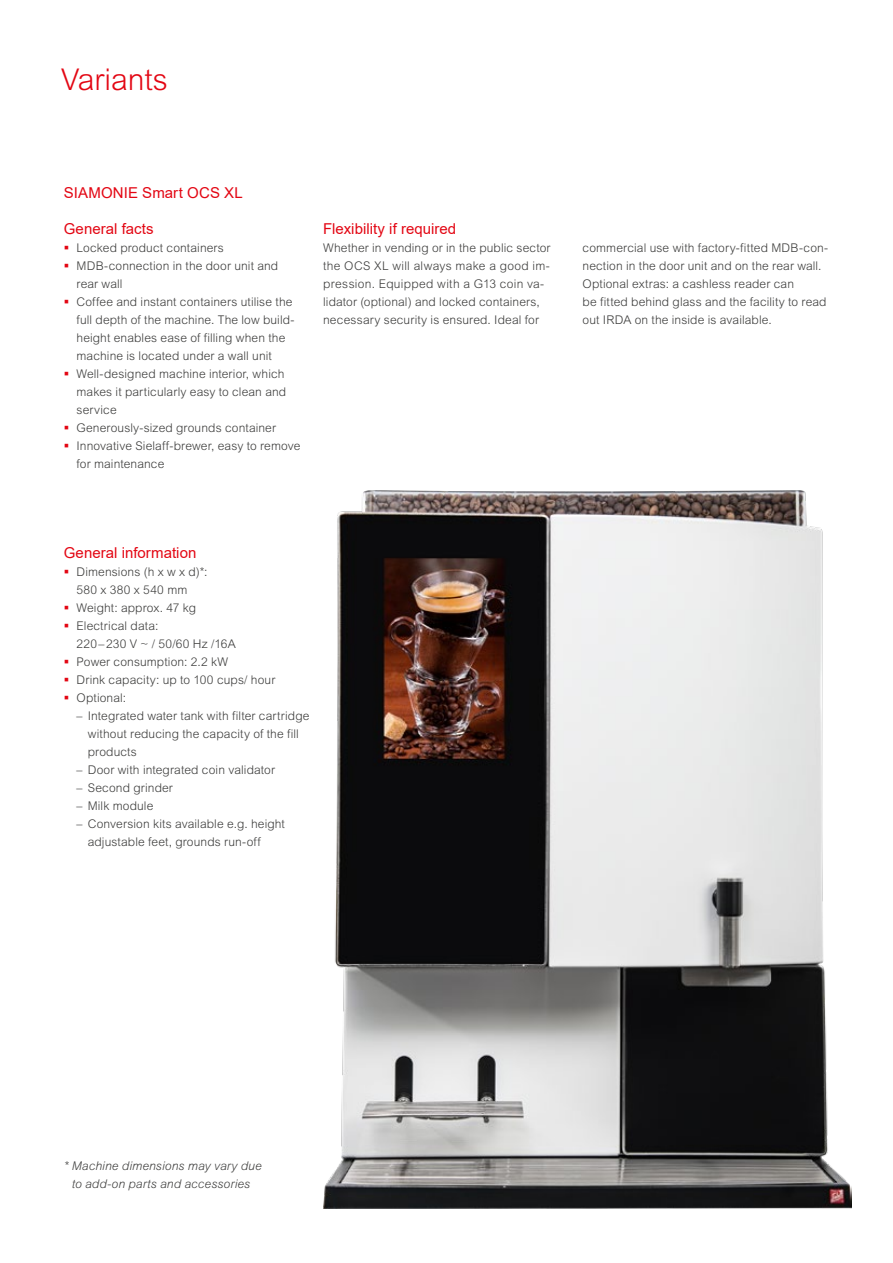
<style>
.page{position:relative;width:893px;height:1263px;background:#fff}
.page>*{position:absolute;margin:0;border:0;box-sizing:border-box;transform-origin:0 0}
.t1{font:300 30px "Arial MT Pro";color:#e30613}
.t2{font:15px "Arial";letter-spacing:.005em;color:#e30613}
.t3{font:300 12px/18px "Arial MT Pro";letter-spacing:.01em;color:#3c3c3b}
.t4{font:italic 300 12px/18px "Arial MT Pro";letter-spacing:.01em;color:#3c3c3b;text-align:center}
</style>
<div class="page">
<img style="left:323px;top:490px;width:528px;height:719px">
<h1 class="t1" style="left:61px;top:61px;width:108px">Variants</h1>
<p class="t2" style="left:64px;top:182px;width:181px">SIAMONIE Smart OCS XL</p>
<p class="t2" style="left:64px;top:218px;width:91px">General facts</p>
<p class="t3" style="left:77px;top:239px;width:226px">Locked product containers<br>MDB-connection in the door unit and rear wall<br>Coffee and instant containers utilise the full depth of the machine. The low build&shy;height enables ease of filling when the machine is located under a wall unit<br>Well-designed machine interior, which makes it particularly easy to clean and service<br>Generously-sized grounds container<br>Innovative Sielaff-brewer, easy to remove for maintenance</p>
<p class="t2" style="left:323px;top:218px;width:135px">Flexibility if required</p>
<p class="t3" style="left:323px;top:239px;width:229px">Whether in vending or in the public sector the OCS XL will always make a good im&shy;pression. Equipped with a G13 coin va&shy;lidator (optional) and locked containers, necessary security is ensured. Ideal for</p>
<p class="t2" style="left:64px;top:542px;width:134px">General information</p>
<p class="t3" style="left:77px;top:563px;width:200px">Dimensions (h x w x d)*:<br>580 x 380 x 540 mm<br>Weight: approx. 47 kg<br>Electrical data:<br>220–230 V ~ / 50/60 Hz /16A<br>Power consumption: 2.2 kW<br>Drink capacity: up to 100 cups/ hour<br>Optional:</p>
<p class="t3" style="left:88px;top:707px;width:223px;text-indent:-11px">– Integrated water tank with filter cartridge without reducing the capacity of the fill products</p>
<p class="t3" style="left:77px;top:761px;width:200px">– Door with integrated coin validator</p>
<p class="t3" style="left:77px;top:779px;width:98px">– Second grinder</p>
<p class="t3" style="left:77px;top:797px;width:78px">– Milk module</p>
<p class="t3" style="left:88px;top:815px;width:199px;text-indent:-11px">– Conversion kits available e.g. height adjustable feet, grounds run-off</p>
<p class="t3" style="left:583px;top:239px;width:247px">commercial use with factory-fitted MDB-con&shy;nection in the door unit and on the rear wall.<br>Optional extras: a cashless reader can<br>be fitted behind glass and the facility to read out IRDA on the inside is available.</p>
<p class="t4" style="left:64px;top:1157px;width:199px">* Machine dimensions may vary due to add-on parts and accessories</p>
</div>
